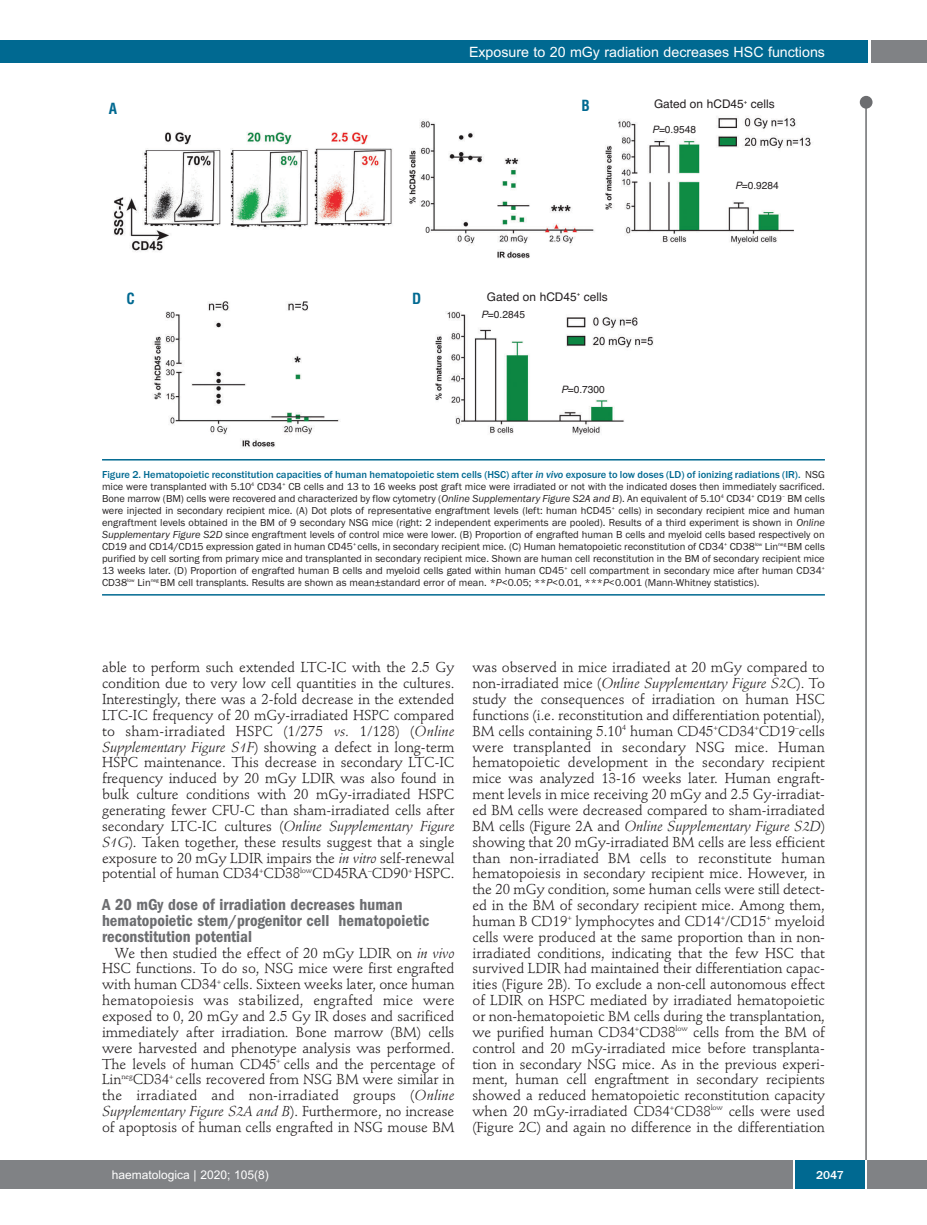
<style>
.page{position:relative;width:927px;height:1225px;background:#fff}
.page>*{position:absolute;margin:0;border:0;box-sizing:border-box;transform-origin:0 0}
.t1{font:600 condensed 16.5px/15.9px "Franklin Gothic";color:#6c6d70}
.t2{font:700 condensed 15px "Helvetica";color:#006991}
.t3{font:14.25px/15.9px "Stempel Schneidler";letter-spacing:-.005em;color:#231f20;text-align:justify}
.t4{font:14.25px "Arial";color:#fff}
.t5{font:12px "Arial";color:#fff}
.t6{font:500 12px "Franklin Gothic";color:#fff}
.t7{font:11.85px "Helvetica";color:#231f20}
.t8{font:10.5px/12px "Franklin Gothic";color:#231f20;text-align:justify}
.t9{font:10.2px "Helvetica";color:#231f20}
.s1{font-style:italic}
.s2{font-weight:500;color:#006991}
.s3{font-weight:500;font-style:italic;color:#006991}
</style>
<div class="page">
<div style="left:860px;top:96px;width:12px;height:13px;background:#6c6d70;border-radius:50%"></div>
<hr style="left:865px;top:98px;width:2px;height:1062px;background:#6c6d70">
<div style="left:871px;top:40px;width:56px;height:22px;background:#808285"></div>
<div style="left:18px;top:40px;width:849px;height:22px;background:#006991"></div>
<div style="left:17px;top:1160px;width:910px;height:28px;background:#808285"></div>
<div style="left:795px;top:1160px;width:70px;height:28px;background:#006991"></div>
<hr style="left:793px;top:1160px;width:2px;height:28px;background:#fff">
<hr style="left:865px;top:1160px;width:2px;height:28px;background:#fff">
<div style="left:0;top:40px;width:19px;height:22px;background:#006991"></div>
<div style="left:0;top:1160px;width:18px;height:28px;background:#808285"></div>
<img style="left:113px;top:117px;width:698px;height:331px">
<hr style="left:102px;top:459px;width:723px;height:1px;background:#006991">
<hr style="left:102px;top:594px;width:723px;height:1px;background:#006991">
<p class="t4" style="left:469px;top:44px;width:358px">Exposure to 20 mGy radiation decreases HSC functions</p>
<p class="t2" style="left:109px;top:100px;width:10px">A</p>
<p class="t2" style="left:581px;top:97px;width:10px">B</p>
<p class="t2" style="left:127px;top:290px;width:10px">C</p>
<p class="t2" style="left:412px;top:290px;width:11px">D</p>
<p class="t7" style="left:487px;top:290px;width:122px">Gated on hCD45<sup>+</sup> cells</p>
<p class="t9" style="left:481px;top:309px;width:45px"><span class="s1">P</span>=0.2845</p>
<p class="t9" style="left:561px;top:384px;width:45px"><span class="s1">P</span>=0.7300</p>
<p class="t7" style="left:654px;top:97px;width:122px">Gated on hCD45<sup>+</sup> cells</p>
<p class="t9" style="left:652px;top:124px;width:45px"><span class="s1">P</span>=0.9548</p>
<p class="t9" style="left:735px;top:179px;width:45px"><span class="s1">P</span>=0.9284</p>
<p class="t8" style="left:102px;top:468px;width:724px"><span class="s2">Figure 2. Hematopoietic reconstitution capacities of human hematopoietic stem cells (HSC) after</span> <span class="s3">in vivo</span> <span class="s2">exposure to low doses (LD) of ionizing radiations (IR).</span> NSG mice were transplanted with 5.10<sup>4</sup> CD34<sup>+</sup> CB cells and 13 to 16 weeks post graft mice were irradiated or not with the indicated doses then immediately sacrificed.<br>Bone marrow (BM) cells were recovered and characterized by flow cytometry (<span class="s1">Online Supplementary Figure S2A and B</span>). An equivalent of 5.10<sup>4</sup> CD34<sup>+</sup> CD19<sup>–</sup> BM cells were injected in secondary recipient mice. (A) Dot plots of representative engraftment levels (left: human hCD45<sup>+</sup> cells) in secondary recipient mice and human engraftment levels obtained in the BM of 9 secondary NSG mice (right: 2 independent experiments are pooled). Results of a third experiment is shown in <span class="s1">Online Supplementary Figure S2D</span> since engraftment levels of control mice were lower. (B) Proportion of engrafted human B cells and myeloid cells based respectively on CD19 and CD14/CD15 expression gated in human CD45<sup>+</sup> cells, in secondary recipient mice. (C) Human hematopoietic reconstitution of CD34<sup>+</sup> CD38<sup>low</sup> Lin<sup>neg</sup> BM cells purified by cell sorting from primary mice and transplanted in secondary recipient mice. Shown are human cell reconstitution in the BM of secondary recipient mice 13 weeks later. (D) Proportion of engrafted human B cells and myeloid cells gated within human CD45<sup>+</sup> cell compartment in secondary mice after human CD34<sup>+ </sup>CD38<sup>low</sup> Lin<sup>neg</sup> BM cell transplants. Results are shown as mean±standard error of mean. *<span class="s1">P</span>&lt;0.05; **<span class="s1">P</span>&lt;0.01, ***<span class="s1">P</span>&lt;0.001 (Mann-Whitney statistics).</p>
<p class="t3" style="left:102px;top:661px;width:354px">able to perform such extended LTC-IC with the 2.5 Gy condition due to very low cell quantities in the cultures.<br>Interestingly, there was a 2-fold decrease in the extended LTC-IC frequency of 20 mGy-irradiated HSPC compared to sham-irradiated HSPC (1/275 <span class="s1">vs.</span> 1/128) (<span class="s1">Online Supplementary Figure S1F</span>) showing a defect in long-term HSPC maintenance. This decrease in secondary LTC-IC frequency induced by 20 mGy LDIR was also found in bulk culture conditions with 20 mGy-irradiated HSPC generating fewer CFU-C than sham-irradiated cells after secondary LTC-IC cultures (<span class="s1">Online Supplementary Figure S1G</span>). Taken together, these results suggest that a single exposure to 20 mGy LDIR impairs the <span class="s1">in vitro</span> self-renewal potential of human CD34<sup>+</sup>CD38<sup>low</sup>CD45RA<sup>–</sup>CD90<sup>+</sup> HSPC.</p>
<p class="t1" style="left:102px;top:898px;width:329px">A 20 mGy dose of irradiation decreases human hematopoietic stem/progenitor cell hematopoietic reconstitution potential</p>
<p class="t3" style="left:102px;top:946px;width:354px;text-indent:13px">We then studied the effect of 20 mGy LDIR on <span class="s1">in vivo </span>HSC functions. To do so, NSG mice were first engrafted with human CD34<sup>+</sup> cells. Sixteen weeks later, once human hematopoiesis was stabilized, engrafted mice were exposed to 0, 20 mGy and 2.5 Gy IR doses and sacrificed immediately after irradiation. Bone marrow (BM) cells were harvested and phenotype analysis was performed.<br>The levels of human CD45<sup>+</sup> cells and the percentage of Lin<sup>neg</sup>CD34<sup>+</sup> cells recovered from NSG BM were similar in the irradiated and non-irradiated groups (<span class="s1">Online Supplementary Figure S2A and B</span>). Furthermore, no increase of apoptosis of human cells engrafted in NSG mouse BM</p>
<p class="t3" style="left:472px;top:661px;width:354px">was observed in mice irradiated at 20 mGy compared to non-irradiated mice (<span class="s1">Online Supplementary Figure S2C</span>). To study the consequences of irradiation on human HSC functions (i.e. reconstitution and differentiation potential), BM cells containing 5.10<sup>4</sup> human CD45<sup>+</sup>CD34<sup>+</sup>CD19<sup>–</sup>cells were transplanted in secondary NSG mice. Human hematopoietic development in the secondary recipient mice was analyzed 13-16 weeks later. Human engraft&shy;ment levels in mice receiving 20 mGy and 2.5 Gy-irradiat&shy;ed BM cells were decreased compared to sham-irradiated BM cells (Figure 2A and <span class="s1">Online Supplementary Figure S2D</span>) showing that 20 mGy-irradiated BM cells are less efficient than non-irradiated BM cells to reconstitute human hematopoiesis in secondary recipient mice. However, in the 20 mGy condition, some human cells were still detect&shy;ed in the BM of secondary recipient mice. Among them, human B CD19<sup>+</sup> lymphocytes and CD14<sup>+</sup>/CD15<sup>+</sup> myeloid cells were produced at the same proportion than in non&shy;irradiated conditions, indicating that the few HSC that survived LDIR had maintained their differentiation capac&shy;ities (Figure 2B). To exclude a non-cell autonomous effect of LDIR on HSPC mediated by irradiated hematopoietic or non-hematopoietic BM cells during the transplantation, we purified human CD34<sup>+</sup>CD38<sup>low</sup> cells from the BM of control and 20 mGy-irradiated mice before transplanta&shy;tion in secondary NSG mice. As in the previous experi&shy;ment, human cell engraftment in secondary recipients showed a reduced hematopoietic reconstitution capacity when 20 mGy-irradiated CD34<sup>+</sup>CD38<sup>low</sup> cells were used (Figure 2C) and again no difference in the differentiation</p>
<p class="t5" style="left:112px;top:1167px;width:158px">haematologica | 2020; 105(8)</p>
<p class="t6" style="left:816px;top:1167px;width:29px">2047</p>
</div>
